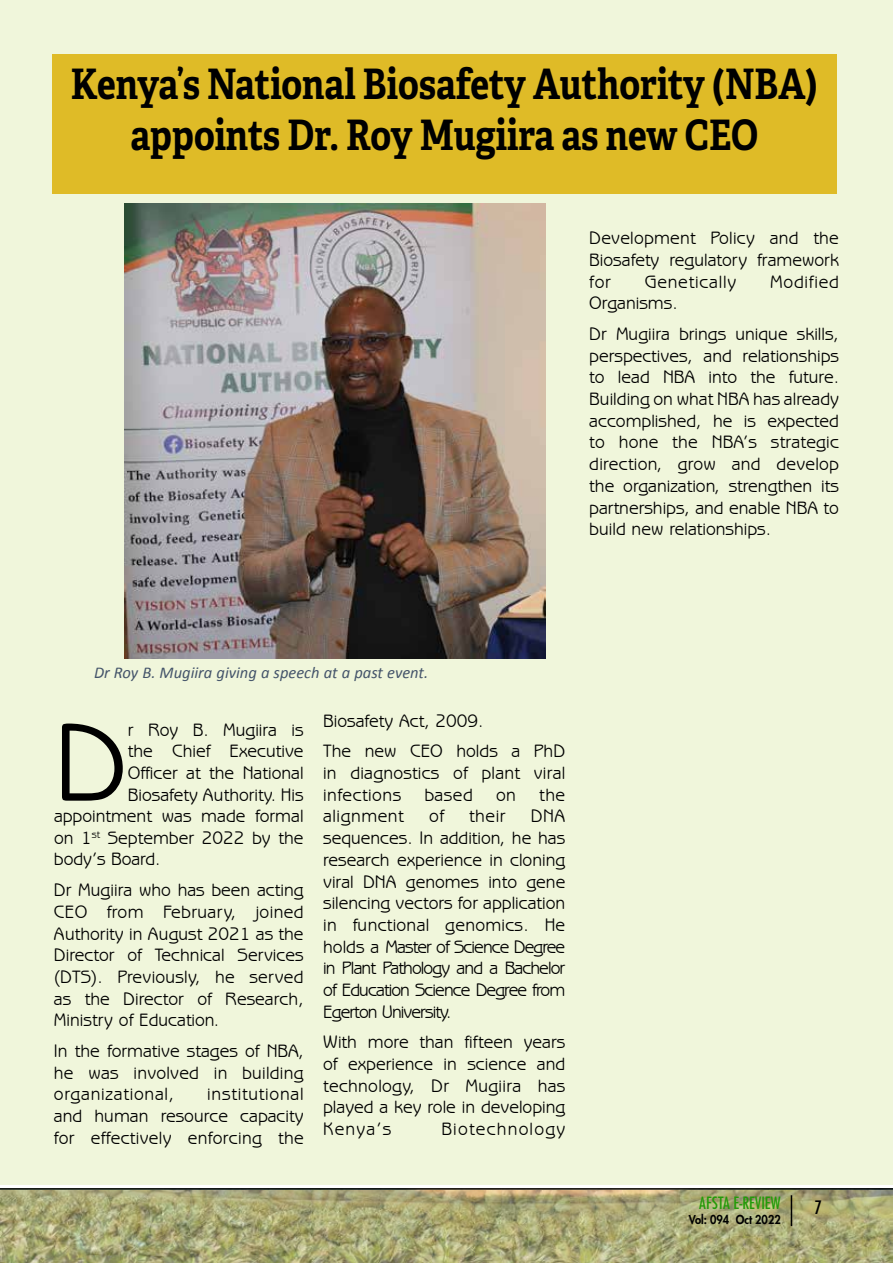
<style>
.page{position:relative;width:893px;height:1263px;background:#fff}
.page>*{position:absolute;margin:0;border:0;box-sizing:border-box;transform-origin:0 0}
.t1{font:112.8px "Benguiat Gothic IT Cby BT";color:#000}
.t2{font:700 42px/50.4px "Adelle";letter-spacing:-.005em;color:#000;text-align:center;scale:.85 1}
.t3{font:18px/21.8px "Benguiat Gothic IT Cby BT";color:#000;text-align:justify}
.t4{font:18px "Benguiat Gothic IT Cby BT";letter-spacing:.04em;color:#000}
.t5{font:18px "Benguiat Gothic IT Cby BT";letter-spacing:.065em;color:#000}
.t6{font:18px "Benguiat Gothic IT Cby BT";letter-spacing:.03em;color:#000}
.t7{font:500 condensed 18px "Futura";color:#000}
.t8{font:italic 16.5px "Calibri";color:#44546a}
.t9{font:500 condensed 16.5px "Futura";color:#239a09}
.t10{font:800 12px "Futura Std";color:#000;scale:.92 1}
</style>
<div class="page">
<img style="left:0;top:1190px;width:893px;height:73px">
<hr style="left:791px;top:1195px;width:1px;height:31px;background:#000">
<hr style="left:0;top:1188px;width:893px;height:2px;background:#000">
<div style="left:0;top:0;width:893px;height:1185px;background:#f0f6db"></div>
<div style="left:53px;top:54px;width:784px;height:140px;background:#dfbb27"></div>
<img style="left:124px;top:204px;width:421px;height:454px">
<h2 class="t2" style="left:71px;top:59px;width:880px">Kenya’s National Biosafety Authority (NBA) appoints Dr. Roy Mugiira as new CEO</h2>
<p class="t3" style="left:589px;top:227px;width:251px">Development Policy and the Biosafety regulatory framework for</p>
<p class="t4" style="left:645px;top:270px;width:93px">Genetically</p>
<p class="t4" style="left:770px;top:270px;width:70px">Modified</p>
<p class="t3" style="left:589px;top:287px;width:251px;line-height:30.8px">Organisms.<br>Dr Mugiira brings unique skills,</p>
<p class="t3" style="left:589px;top:344px;width:251px">perspectives, and relationships to lead NBA into the future.<br>Building on what NBA has already accomplished, he is expected to hone the NBA’s strategic direction, grow and develop the organization, strengthen its partnerships, and enable NBA to build new relationships.</p>
<p class="t8" style="left:94px;top:662px;width:336px">Dr Roy B. Mugiira giving a speech at a past event.</p>
<h1 class="t1" style="left:54px;top:692px;width:75px">D</h1>
<p class="t3" style="left:128px;top:718px;width:177px">r Roy B. Mugiira is</p>
<p class="t3" style="left:128px;top:740px;width:177px">the Chief Executive</p>
<p class="t3" style="left:128px;top:762px;width:177px">Officer at the National</p>
<p class="t3" style="left:128px;top:783px;width:177px">Biosafety Authority. His</p>
<p class="t3" style="left:54px;top:805px;width:251px">appointment was made formal</p>
<p class="t3" style="left:54px;top:826px;width:251px">on 1<sup>st</sup> September 2022 by the</p>
<p class="t3" style="left:54px;top:848px;width:108px">body’s Board.</p>
<p class="t3" style="left:54px;top:879px;width:251px">Dr Mugiira who has been acting CEO from February, joined Authority in August 2021 as the Director of Technical Services (DTS). Previously, he served as the Director of Research, Ministry of Education.</p>
<p class="t3" style="left:54px;top:1040px;width:251px">In the formative stages of NBA, he was involved in building organizational,</p>
<p class="t3" style="left:54px;top:1083px;width:251px;text-indent:153px">institutional and human resource capacity for effectively enforcing the</p>
<p class="t3" style="left:323px;top:705px;width:244px;line-height:30.8px">Biosafety Act, 2009.<br>The new CEO holds a PhD</p>
<p class="t3" style="left:323px;top:762px;width:244px">in diagnostics of plant viral infections</p>
<p class="t3" style="left:424px;top:783px;width:50px">based</p>
<p class="t3" style="left:496px;top:783px;width:21px">on</p>
<p class="t3" style="left:539px;top:783px;width:27px">the</p>
<p class="t3" style="left:323px;top:805px;width:244px;text-indent:208px">DNA sequences. In addition, he has research experience in cloning viral DNA genomes into gene silencing vectors for application in functional genomics. He holds a Master of Science Degree in Plant Pathology and a Bachelor of Education Science Degree from Egerton University.</p>
<p class="t3" style="left:323px;top:1031px;width:244px">With more than fifteen years of experience in science and technology, Dr Mugiira has played a key role in developing Kenya’s</p>
<p class="t6" style="left:323px;top:805px;width:82px">alignment</p>
<p class="t3" style="left:429px;top:805px;width:16px">of</p>
<p class="t3" style="left:469px;top:805px;width:38px">their</p>
<p class="t5" style="left:441px;top:1118px;width:125px">Biotechnology</p>
<p class="t9" style="left:699px;top:1192px;width:83px">AFSTA E-REVIEW</p>
<p class="t10" style="left:689px;top:1211px;width:101px">Vol: 094 Oct 2022</p>
<p class="t7" style="left:814px;top:1196px;width:9px">7</p>
</div>
